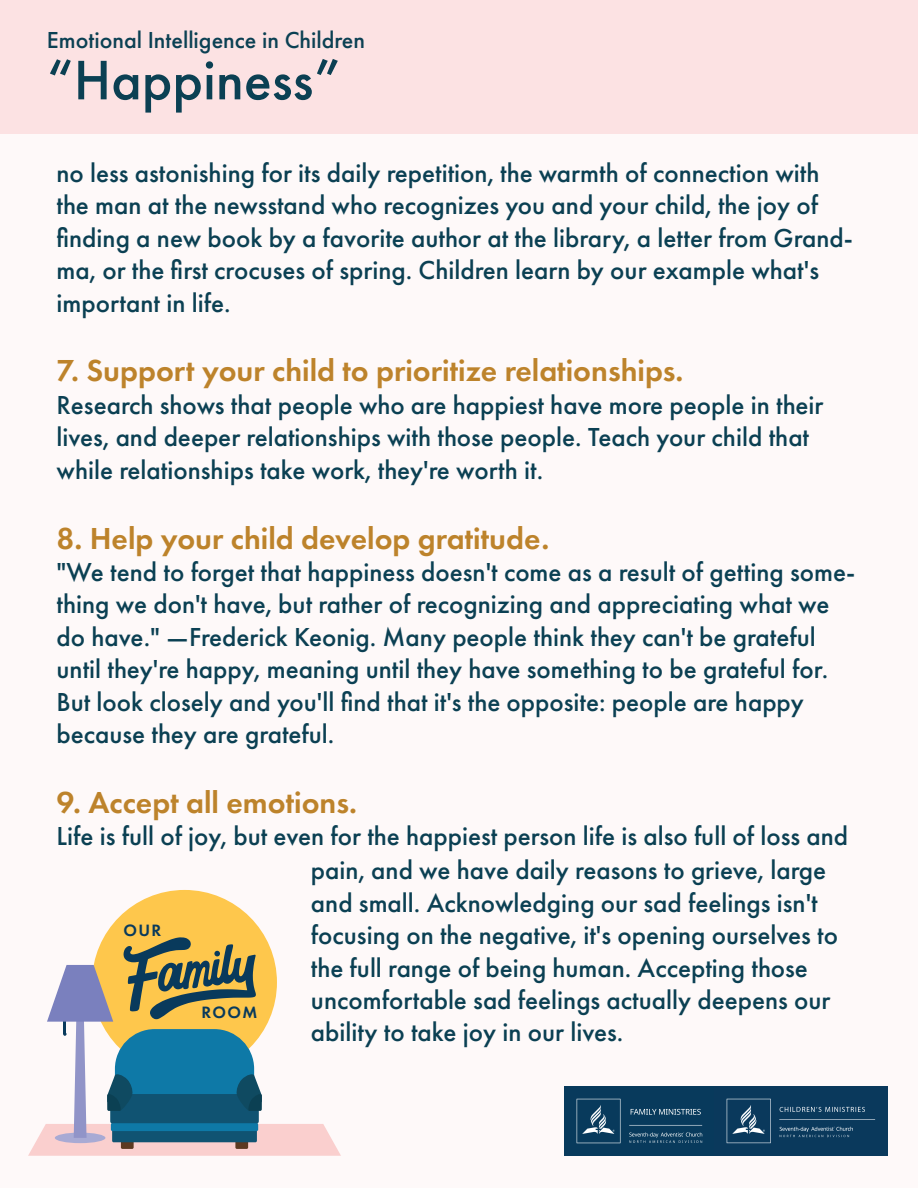
<style>
.page{position:relative;width:918px;height:1188px;background:#fff}
.page>*{position:absolute;margin:0;border:0;box-sizing:border-box;transform-origin:0 0}
.t1{font:500 57.75px "Futura PT";color:#0b4053}
.t2{font:600 31.5px "Futura PT";color:#bd832b}
.t3{font:500 27px/32.4px "Futura PT";color:#0b4053}
.t4{font:500 24px "Futura PT";color:#0b4053}
.t5{font:600 17.1px "Futura PT";letter-spacing:.08em;color:#093a5c}
</style>
<div class="page">
<div style="left:0;top:133px;width:918px;height:1055px;background:#fef9f9"></div>
<div style="left:92px;top:890px;width:185px;height:185px;background:#fec74c;border-radius:50%"></div>
<svg style="left:28px;top:937px;width:313px;height:219px"></svg>
<div style="left:111px;top:1123px;width:147px;height:8px;background:#0e79a7;border-radius:2px"></div>
<img style="left:564px;top:1087px;width:323px;height:69px">
<div style="left:0;top:0;width:918px;height:133px;background:#fce2e3"></div>
<p class="t4" style="left:47px;top:25px;width:320px">Emotional Intelligence in Children</p>
<h1 class="t1" style="left:47px;top:45px;width:295px">“Happiness”</h1>
<p class="t3" style="left:57px;top:157px;width:798px">no less astonishing for its daily repetition, the warmth of connection with the man at the newsstand who recognizes you and your child, the joy of finding a new book by a favorite author at the library, a letter from Grand&shy;ma, or the first crocuses of spring. Children learn by our example what's important in life.</p>
<p class="t2" style="left:57px;top:351px;width:628px">7. Support your child to prioritize relationships.</p>
<p class="t3" style="left:57px;top:389px;width:768px">Research shows that people who are happiest have more people in their lives, and deeper relationships with those people. Teach your child that while relationships take work, they're worth it.</p>
<p class="t2" style="left:57px;top:518px;width:494px">8. Help your child develop gratitude.</p>
<p class="t3" style="left:57px;top:556px;width:800px">"We tend to forget that happiness doesn't come as a result of getting some&shy;thing we don't have, but rather of recognizing and appreciating what we do have." —Frederick Keonig. Many people think they can't be grateful until they're happy, meaning until they have something to be grateful for.<br>But look closely and you'll find that it's the opposite: people are happy because they are grateful.</p>
<p class="t2" style="left:57px;top:783px;width:302px">9. Accept all emotions.</p>
<p class="t3" style="left:57px;top:820px;width:793px">Life is full of joy, but even for the happiest person life is also full of loss and</p>
<p class="t5" style="left:124px;top:920px;width:39px">OUR</p>
<p class="t5" style="left:201px;top:1002px;width:57px">ROOM</p>
<p class="t3" style="left:311px;top:854px;width:529px">pain, and we have daily reasons to grieve, large and small. Acknowledging our sad feelings isn't focusing on the negative, it's opening ourselves to the full range of being human. Accepting those uncomfortable sad feelings actually deepens our ability to take joy in our lives.</p>
</div>
